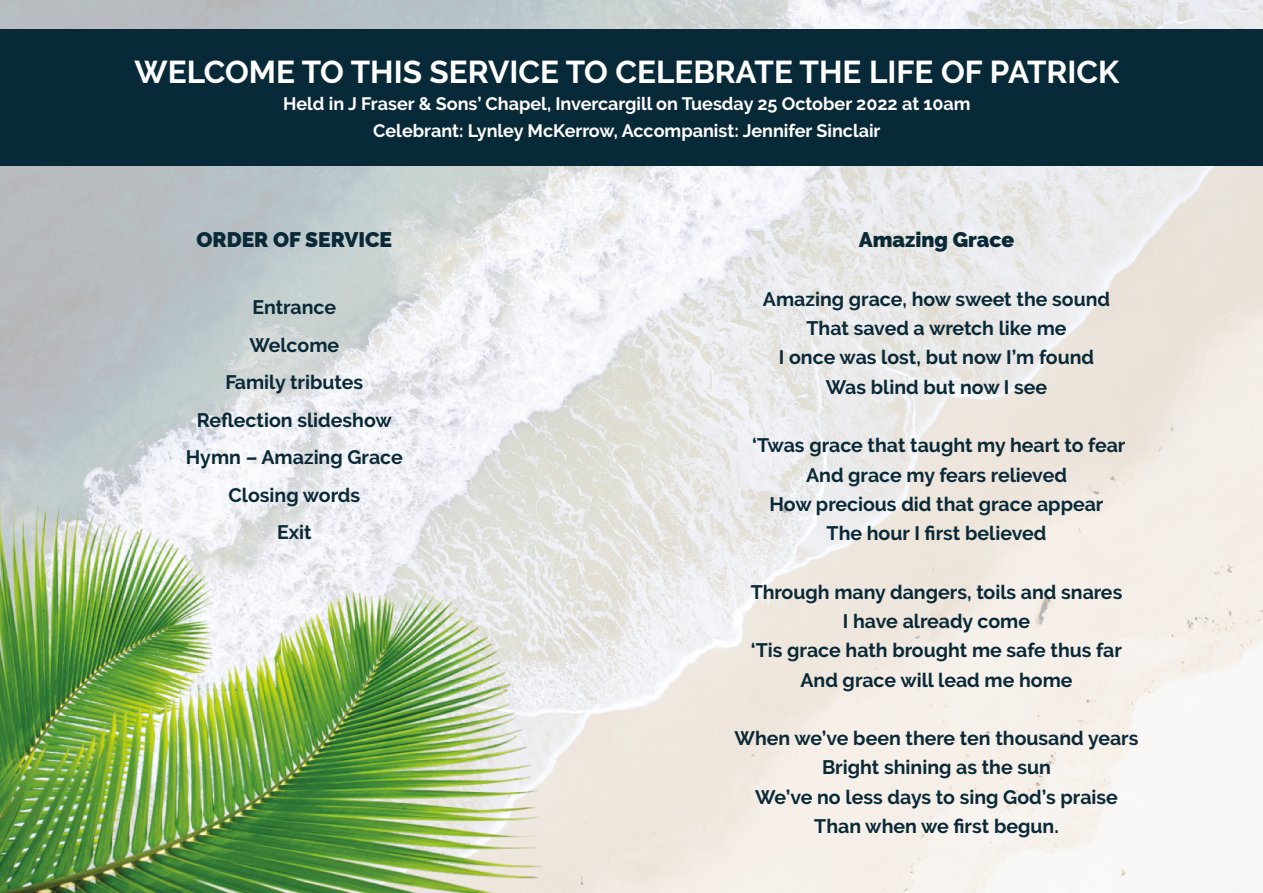
<style>
.page{position:relative;width:1263px;height:893px;background:#fff}
.page>*{position:absolute;margin:0;border:0;box-sizing:border-box;transform-origin:0 0}
.t1{font:700 31.5px "Raleway";color:#fff}
.t2{font:900 21px "Raleway";color:#0a2937}
.t3{font:700 19.5px "Raleway";color:#0a2937}
.t4{font:700 18px "Raleway";color:#fff}
</style>
<div class="page">
<img style="left:0;top:0;width:1263px;height:893px">
<div style="left:0;top:30px;width:1263px;height:136px;background:#082937"></div>
<img style="left:0;top:464px;width:568px;height:429px">
<p class="t1" style="left:135px;top:54px;width:986px">WELCOME TO THIS SERVICE TO CELEBRATE THE LIFE OF PATRICK</p>
<p class="t4" style="left:283px;top:93px;width:689px">Held in J Fraser &amp; Sons’ Chapel, Invercargill on Tuesday 25 October 2022 at 10am</p>
<p class="t4" style="left:373px;top:120px;width:509px">Celebrant: Lynley McKerrow, Accompanist: Jennifer Sinclair</p>
<p class="t2" style="left:196px;top:228px;width:197px">ORDER OF SERVICE</p>
<p class="t3" style="left:252px;top:296px;width:85px">Entrance</p>
<p class="t3" style="left:249px;top:334px;width:91px">Welcome</p>
<p class="t3" style="left:225px;top:371px;width:139px">Family tributes</p>
<p class="t3" style="left:197px;top:409px;width:197px">Reflection slideshow</p>
<p class="t3" style="left:186px;top:446px;width:219px">Hymn – Amazing Grace</p>
<p class="t3" style="left:228px;top:484px;width:133px">Closing words</p>
<p class="t3" style="left:277px;top:521px;width:36px">Exit</p>
<p class="t2" style="left:859px;top:228px;width:157px">Amazing Grace</p>
<p class="t3" style="left:763px;top:288px;width:349px">Amazing grace, how sweet the sound</p>
<p class="t3" style="left:806px;top:317px;width:262px">That saved a wretch like me</p>
<p class="t3" style="left:779px;top:346px;width:317px">I once was lost, but now I’m found</p>
<p class="t3" style="left:826px;top:376px;width:223px">Was blind but now I see</p>
<p class="t3" style="left:752px;top:434px;width:375px">‘Twas grace that taught my heart to fear</p>
<p class="t3" style="left:806px;top:463px;width:262px">And grace my fears relieved</p>
<p class="t3" style="left:769px;top:493px;width:335px">How precious did that grace appear</p>
<p class="t3" style="left:827px;top:522px;width:221px">The hour I first believed</p>
<p class="t3" style="left:751px;top:581px;width:373px">Through many dangers, toils and snares</p>
<p class="t3" style="left:843px;top:610px;width:189px">I have already come</p>
<p class="t3" style="left:751px;top:639px;width:373px">‘Tis grace hath brought me safe thus far</p>
<p class="t3" style="left:800px;top:668px;width:274px">And grace will lead me home</p>
<p class="t3" style="left:734px;top:727px;width:405px">When we’ve been there ten thousand years</p>
<p class="t3" style="left:822px;top:756px;width:230px">Bright shining as the sun</p>
<p class="t3" style="left:755px;top:786px;width:364px">We’ve no less days to sing God’s praise</p>
<p class="t3" style="left:814px;top:815px;width:246px">Than when we first begun.</p>
</div>
